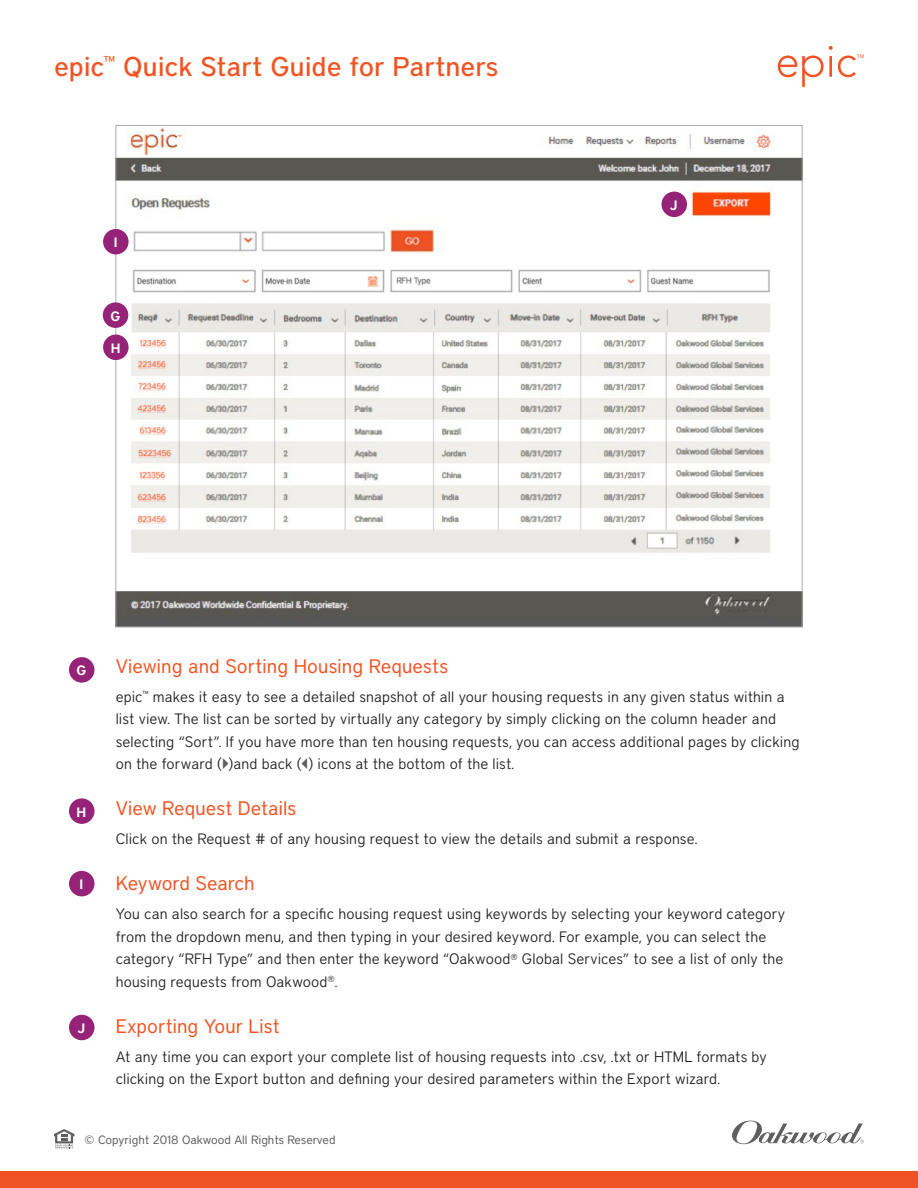
<style>
.page{position:relative;width:918px;height:1188px;background:#fff}
.page>*{position:absolute;margin:0;border:0;box-sizing:border-box;transform-origin:0 0}
.t1{font:500 27px "District";letter-spacing:-.005em;color:#f15424}
.t2{font:19.5px "District";color:#f15424}
.Body{font:300 15px/22.5px "District";letter-spacing:.005em;color:#231f20}
.Body-2{font:600 13.5px "District";color:#fff}
.t3{font:12px "District";color:#5f5f62}
.t4{font:4.95px "Arial";color:#f15424}
</style>
<div class="page">
<svg style="left:54px;top:1129px;width:20px;height:20px"></svg>
<div style="left:0;top:1171px;width:918px;height:17px;background:#f15424"></div>
<svg style="left:778px;top:56px;width:46px;height:31px"></svg>
<svg style="left:829px;top:46px;width:4px;height:4px"></svg>
<hr style="left:829px;top:56px;width:3px;height:21px;background:#f15424">
<svg style="left:838px;top:56px;width:18px;height:21px"></svg>
<svg style="left:732px;top:1120px;width:132px;height:25px"></svg>
<img style="left:118px;top:127px;width:682px;height:498px">
<div style="left:69px;top:657px;width:25px;height:26px;background:#952479;border-radius:50%"></div>
<div style="left:103px;top:302px;width:25px;height:26px;background:#952479;border-radius:50%"></div>
<div style="left:69px;top:798px;width:25px;height:26px;background:#952479;border-radius:50%"></div>
<div style="left:103px;top:335px;width:26px;height:25px;background:#952479;border-radius:50%"></div>
<div style="left:103px;top:229px;width:26px;height:25px;background:#952479;border-radius:50%"></div>
<div style="left:69px;top:871px;width:25px;height:25px;background:#952479;border-radius:50%"></div>
<div style="left:69px;top:1015px;width:25px;height:25px;background:#952479;border-radius:50%"></div>
<div style="left:662px;top:192px;width:25px;height:25px;background:#952479;border-radius:50%"></div>
<h1 class="t1" style="left:54px;top:50px;width:446px">epic<sup>™</sup> Quick Start Guide for Partners</h1>
<p class="Body-2" style="left:114px;top:234px;width:5px">I</p>
<p class="Body-2" style="left:110px;top:308px;width:11px">G</p>
<p class="Body-2" style="left:111px;top:340px;width:11px">H</p>
<p class="Body-2" style="left:670px;top:197px;width:9px">J</p>
<p class="t4" style="left:857px;top:53px;width:9px">TM</p>
<p class="Body-2" style="left:77px;top:662px;width:11px">G</p>
<p class="Body-2" style="left:77px;top:804px;width:11px">H</p>
<p class="Body-2" style="left:80px;top:876px;width:5px">I</p>
<p class="Body-2" style="left:78px;top:1020px;width:9px">J</p>
<h2 class="t2" style="left:116px;top:654px;width:334px">Viewing and Sorting Housing Requests</h2>
<p class="Body" style="left:116px;top:685px;width:685px">epic<sup>™</sup> makes it easy to see a detailed snapshot of all your housing requests in any given status within a list view. The list can be sorted by virtually any category by simply clicking on the column header and selecting “Sort”. If you have more than ten housing requests, you can access additional pages by clicking on the forward ( )and back ( ) icons at the bottom of the list.</p>
<h2 class="t2" style="left:116px;top:797px;width:182px">View Request Details</h2>
<p class="Body" style="left:116px;top:828px;width:583px">Click on the Request # of any housing request to view the details and submit a response.</p>
<h2 class="t2" style="left:116px;top:872px;width:141px">Keyword Search</h2>
<p class="Body" style="left:116px;top:903px;width:671px">You can also search for a specific housing request using keywords by selecting your keyword category from the dropdown menu, and then typing in your desired keyword. For example, you can select the category “RFH Type” and then enter the keyword “Oakwood<sup>®</sup> Global Services” to see a list of only the housing requests from Oakwood<sup>®</sup>.</p>
<h2 class="t2" style="left:116px;top:1014px;width:166px">Exporting Your List</h2>
<p class="Body" style="left:116px;top:1045px;width:653px">At any time you can export your complete list of housing requests into .csv, .txt or HTML formats by clicking on the Export button and defining your desired parameters within the Export wizard.</p>
<p class="t3" style="left:85px;top:1132px;width:253px">© Copyright 2018 Oakwood All Rights Reserved</p>
</div>
